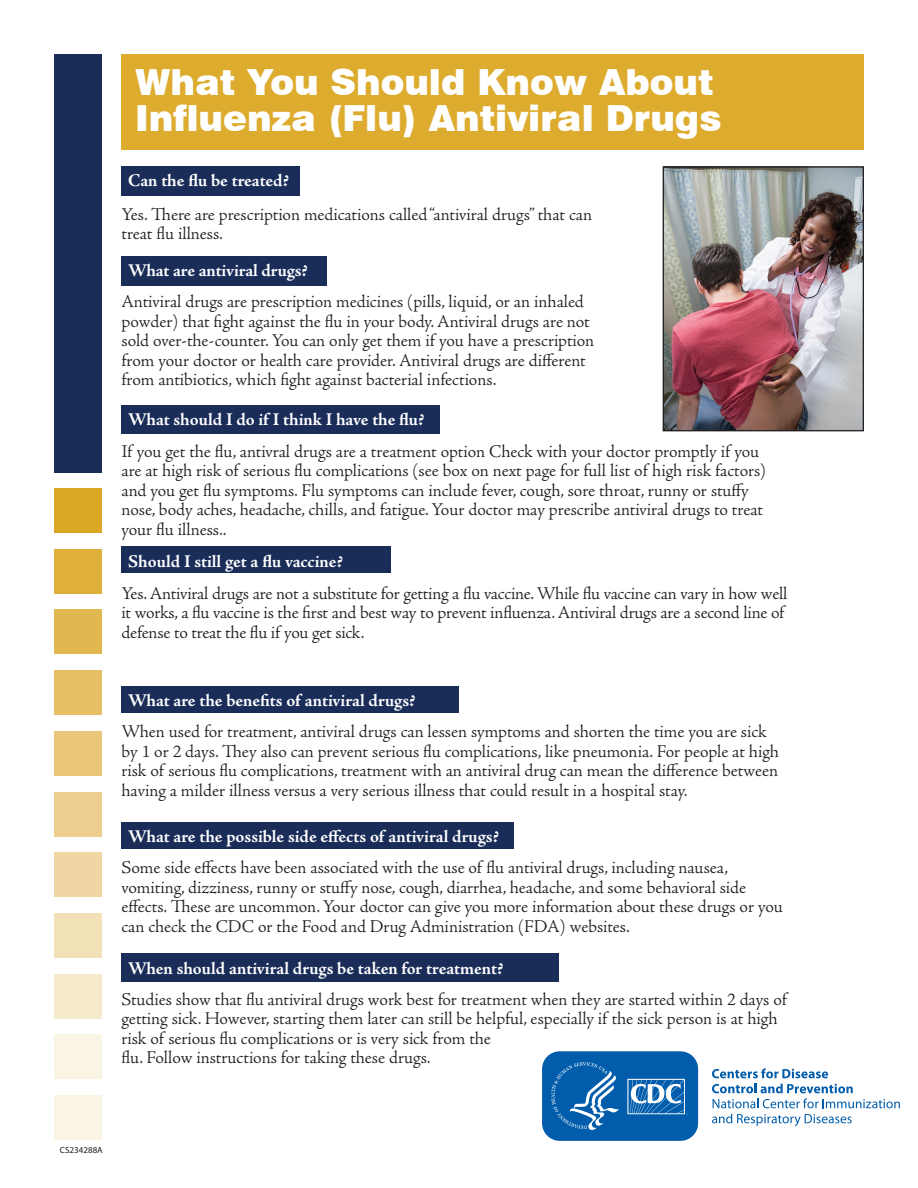
<style>
.page{position:relative;width:918px;height:1188px;background:#fff}
.page>*{position:absolute;margin:0;border:0;box-sizing:border-box;transform-origin:0 0}
.t1{font:900 36px/36px "Swiss 721 BT";color:#fff}
.body_text{font:300 18px/19.5px "Adobe Jenson Pro";letter-spacing:-.005em;color:#231f20}
.body_text-2{font:700 18px "Adobe Jenson Pro";letter-spacing:-.005em;color:#fff}
.t2{font:9px "Myriad Pro";color:#231f20}
.s1{font-weight:700;color:#fff}
</style>
<div class="page">
<div style="left:55px;top:974px;width:47px;height:44px;background:#f6eacd"></div>
<div style="left:55px;top:488px;width:47px;height:45px;background:#dba825"></div>
<div style="left:55px;top:670px;width:47px;height:45px;background:#e5be66"></div>
<div style="left:55px;top:852px;width:47px;height:45px;background:#f0d6a2"></div>
<div style="left:55px;top:549px;width:47px;height:45px;background:#dfb039"></div>
<div style="left:55px;top:731px;width:47px;height:45px;background:#e9c67a"></div>
<div style="left:55px;top:913px;width:47px;height:45px;background:#f2e0b7"></div>
<div style="left:55px;top:610px;width:47px;height:44px;background:#e1b850"></div>
<div style="left:55px;top:792px;width:47px;height:44px;background:#eccf8e"></div>
<div style="left:55px;top:1035px;width:47px;height:44px;background:#faf4e5"></div>
<div style="left:55px;top:54px;width:47px;height:419px;background:#1a2d59"></div>
<div style="left:55px;top:1095px;width:47px;height:45px;background:#faf4e5"></div>
<div style="left:122px;top:54px;width:742px;height:95px;background:#ddac2f"></div>
<div style="left:122px;top:166px;width:178px;height:29px;background:#1a2d59"></div>
<div style="left:122px;top:256px;width:205px;height:30px;background:#1a2d59"></div>
<div style="left:122px;top:405px;width:318px;height:28px;background:#1a2d59"></div>
<div style="left:122px;top:546px;width:270px;height:27px;background:#1a2d59"></div>
<div style="left:122px;top:686px;width:337px;height:27px;background:#1a2d59"></div>
<div style="left:122px;top:822px;width:392px;height:27px;background:#1a2d59"></div>
<div style="left:122px;top:954px;width:437px;height:28px;background:#1a2d59"></div>
<img style="left:665px;top:168px;width:197px;height:261px">
<div style="left:663px;top:166px;width:201px;height:265px;border:1px solid #231f20"></div>
<svg style="left:712px;top:1068px;width:116px;height:10px"></svg>
<svg style="left:712px;top:1084px;width:188px;height:24px"></svg>
<svg style="left:712px;top:1114px;width:140px;height:12px"></svg>
<svg style="left:542px;top:1051px;width:157px;height:90px"></svg>
<h1 class="t1" style="left:135px;top:64px;width:588px">What You Should Know About<br>Influenza (Flu) Antiviral Drugs</h1>
<p class="body_text-2" style="left:128px;top:170px;width:162px">Can the flu be treated?</p>
<p class="body_text" style="left:122px;top:205px;width:472px">Yes. There are prescription medications called “antiviral drugs” that can treat flu illness.</p>
<p class="body_text-2" style="left:128px;top:260px;width:181px">What are antiviral drugs?</p>
<p class="body_text" style="left:122px;top:292px;width:474px">Antiviral drugs are prescription medicines (pills, liquid, or an inhaled powder) that fight against the flu in your body. Antiviral drugs are not sold over-the-counter. You can only get them if you have a prescription from your doctor or health care provider. Antiviral drugs are different from antibiotics, which fight against bacterial infections.</p>
<p class="body_text-2" style="left:128px;top:409px;width:297px">What should I do if I think I have the flu?</p>
<p class="body_text" style="left:122px;top:442px;width:646px">If you get the flu, antivral drugs are a treatment option Check with your doctor promptly if you are at high risk of serious flu complications (see box on next page for full list of high risk factors) and you get flu symptoms. Flu symptoms can include fever, cough, sore throat, runny or stuffy nose, body aches, headache, chills, and fatigue. Your doctor may prescribe antiviral drugs to treat your flu illness..</p>
<p class="body_text-2" style="left:128px;top:551px;width:216px">Should I still get a flu vaccine?</p>
<p class="body_text" style="left:122px;top:584px;width:667px">Yes. Antiviral drugs are not a substitute for getting a flu vaccine. While flu vaccine can vary in how well it works, a flu vaccine is the first and best way to prevent influenza. Antiviral drugs are a second line of defense to treat the flu if you get sick.</p>
<p class="body_text-2" style="left:128px;top:690px;width:288px">What are the benefits of antiviral drugs?</p>
<p class="body_text" style="left:122px;top:722px;width:659px">When used for treatment, antiviral drugs can lessen symptoms and shorten the time you are sick by 1 or 2 days. They also can prevent serious flu complications, like pneumonia. For people at high risk of serious flu complications, treatment with an antiviral drug can mean the difference between having a milder illness versus a very serious illness that could result in a hospital stay.</p>
<p class="body_text-2" style="left:128px;top:826px;width:372px">What are the possible side effects of antiviral drugs?</p>
<p class="body_text" style="left:122px;top:858px;width:663px">Some side effects have been associated with the use of flu antiviral drugs, including nausea, vomiting, dizziness, runny or stuffy nose, cough, diarrhea, headache, and some behavioral side effects. These are uncommon. Your doctor can give you more information about these drugs or you can check the CDC or the Food and Drug Administration (FDA) websites.</p>
<p class="body_text-2" style="left:128px;top:958px;width:376px">When should antiviral drugs be taken for treatment?</p>
<p class="body_text" style="left:122px;top:990px;width:667px">Studies show that flu antiviral drugs work best for treatment when they are started within 2 days of getting sick. However, starting them later can still be helpful, especially if the sick person is at high risk of serious flu complications or is very sick from the<br>flu. Follow instructions for taking these drugs.<span class="s1">What</span></p>
<p class="t2" style="left:60px;top:1144px;width:44px">CS234288A</p>
</div>
